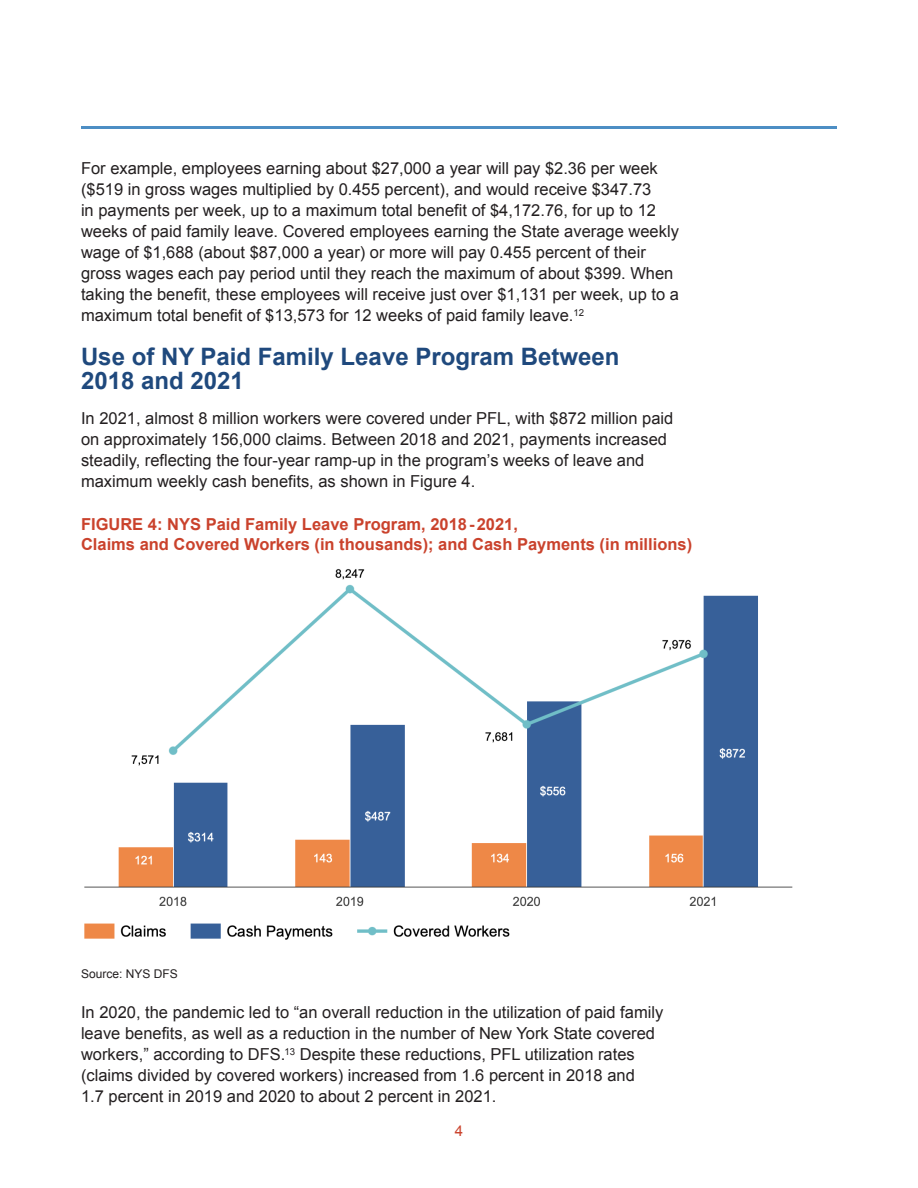
<style>
.page{position:relative;width:918px;height:1188px;background:#fff}
.page>*{position:absolute;margin:0;border:0;box-sizing:border-box;transform-origin:0 0}
._2_Subheads{font:700 24px/24px "Arial";color:#1f497d}
._3_Body_Text{font:16.5px/21px "Arial";color:#231f20}
._7_Figure_Titles{font:700 16.5px/19.5px "Arial";color:#ca422c}
.t1{font:15px "Arial";color:#ca422c}
.Notes___Sources{font:12px "Arial";color:#231f20}
</style>
<div class="page">
<hr style="left:81px;top:126px;width:756px;height:3px;background:#4d8ec4">
<img style="left:84px;top:569px;width:709px;height:371px">
<p class="_3_Body_Text" style="left:81px;top:158px;width:599px">For example, employees earning about $27,000 a year will pay $2.36 per week ($519 in gross wages multiplied by 0.455 percent), and would receive $347.73<br>in payments per week, up to a maximum total benefit of $4,172.76, for up to 12 weeks of paid family leave. Covered employees earning the State average weekly wage of $1,688 (about $87,000 a year) or more will pay 0.455 percent of their gross wages each pay period until they reach the maximum of about $399. When taking the benefit, these employees will receive just over $1,131 per week, up to a maximum total benefit of $13,573 for 12 weeks of paid family leave.<sup>12</sup></p>
<p class="_2_Subheads" style="left:81px;top:346px;width:540px">Use of NY Paid Family Leave Program Between<br>2018 and 2021</p>
<p class="_3_Body_Text" style="left:81px;top:408px;width:594px">In 2021, almost 8 million workers were covered under PFL, with $872 million paid on approximately 156,000 claims. Between 2018 and 2021, payments increased steadily, reflecting the four-year ramp-up in the program’s weeks of leave and maximum weekly cash benefits, as shown in Figure 4.</p>
<p class="_7_Figure_Titles" style="left:81px;top:515px;width:613px">FIGURE 4: NYS Paid Family Leave Program, 2018-2021,<br>Claims and Covered Workers (in thousands); and Cash Payments (in millions)</p>
<p class="Notes___Sources" style="left:81px;top:966px;width:98px">Source: NYS DFS</p>
<p class="_3_Body_Text" style="left:81px;top:1002px;width:584px">In 2020, the pandemic led to “an overall reduction in the utilization of paid family leave benefits, as well as a reduction in the number of New York State covered workers,” according to DFS.<sup>13</sup> Despite these reductions, PFL utilization rates (claims divided by covered workers) increased from 1.6 percent in 2018 and<br>1.7 percent in 2019 and 2020 to about 2 percent in 2021.</p>
<p class="t1" style="left:455px;top:1121px;width:10px">4</p>
</div>
